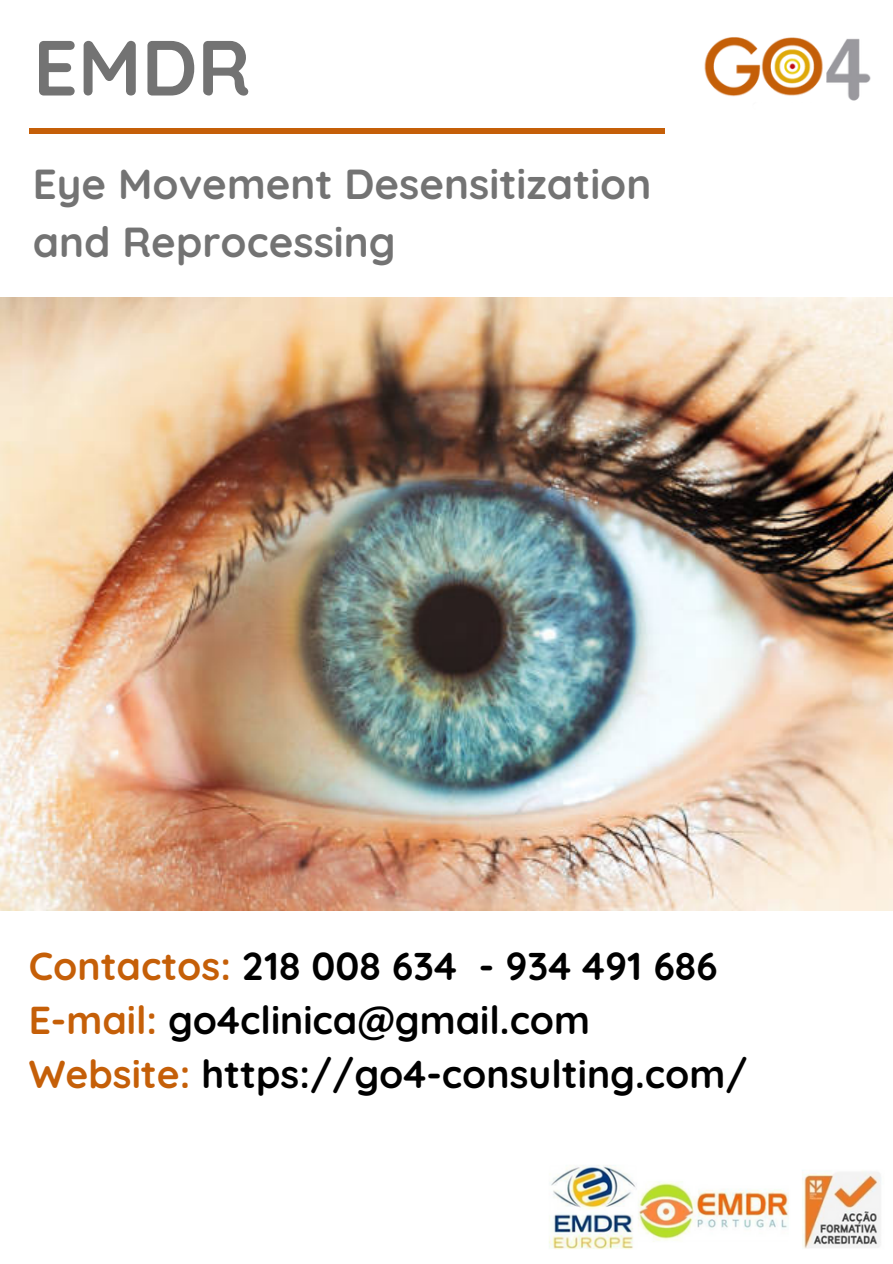
<style>
.page{position:relative;width:893px;height:1264px;background:#fff}
.page>*{position:absolute;margin:0;border:0;box-sizing:border-box;transform-origin:0 0}
.t1{font:700 78px "Quicksand";color:#737373}
.t2{font:700 42px/58.5px "Quicksand";color:#737373}
.t3{font:700 39px "Quicksand";color:#000}
.s1{color:#c55f08}
</style>
<div class="page">
<div style="left:29px;top:128px;width:635px;height:6px;background:#c55f08"></div>
<img style="left:0;top:297px;width:892px;height:613px">
<img style="left:549px;top:1165px;width:87px;height:84px">
<img style="left:638px;top:1170px;width:243px;height:79px">
<img style="left:704px;top:37px;width:167px;height:64px">
<p class="t1" style="left:33px;top:17px;width:219px">EMDR</p>
<p class="t2" style="left:33px;top:153px;width:620px">Eye Movement Desensitization and Reprocessing</p>
<p class="t3" style="left:29px;top:941px;width:690px"><span class="s1">Contactos:</span> 218 008 634 - 934 491 686</p>
<p class="t3" style="left:29px;top:995px;width:563px"><span class="s1">E-mail:</span> go4clinica@gmail.com</p>
<p class="t3" style="left:29px;top:1049px;width:720px"><span class="s1">Website:</span> https://go4-consulting.com/</p>
</div>
